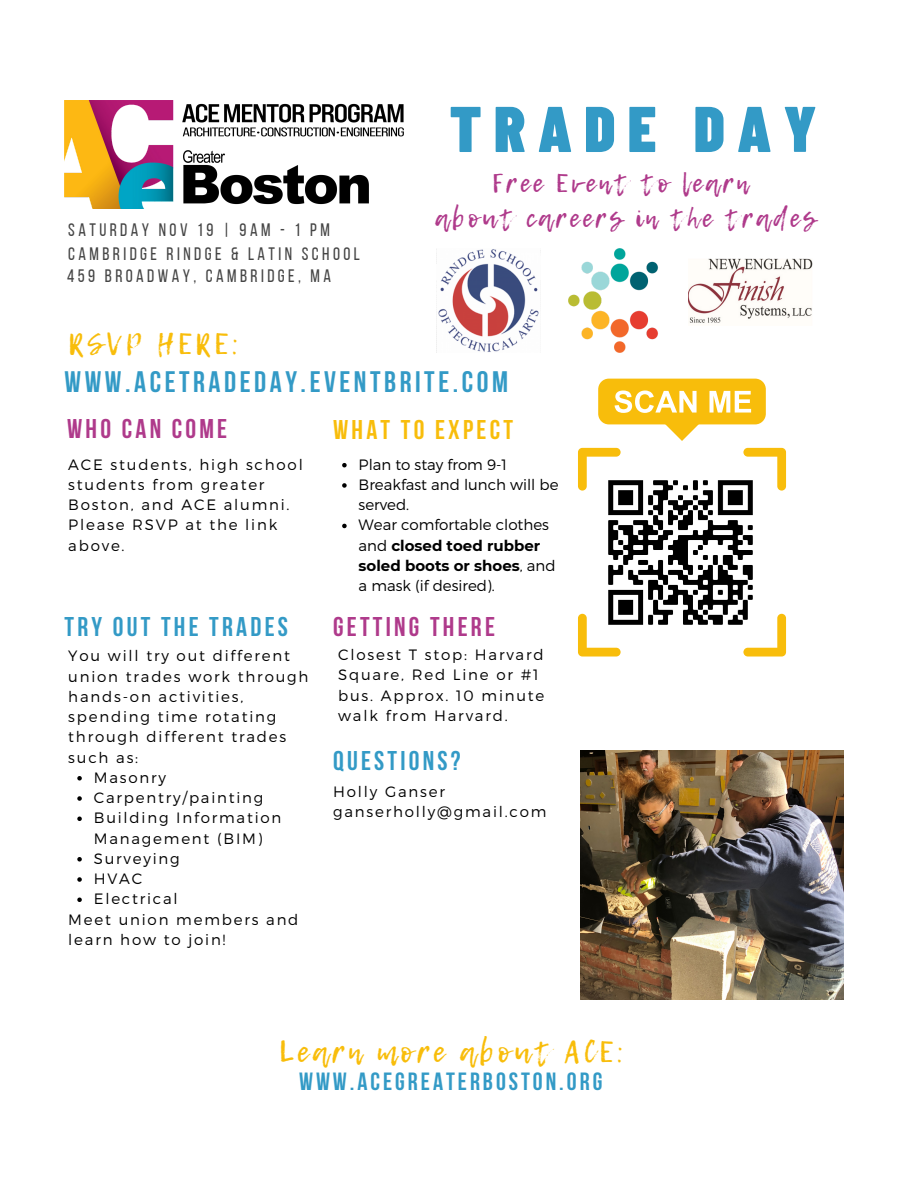
<style>
.page{position:relative;width:918px;height:1188px;background:#fff}
.page>*{position:absolute;margin:0;border:0;box-sizing:border-box;transform-origin:0 0}
.t1{font:900 64.5px "Barlow Condensed";letter-spacing:.19em;color:#339ac6}
.t2{font:700 29.55px "Bebas Neue";letter-spacing:.12em;color:#339ac6}
.t3{font:29.4px "Lemon Tuesday";letter-spacing:.12em;color:#f8bd0b}
.t4{font:700 27px "Bebas Neue";letter-spacing:.12em;color:#339ac6}
.t5{font:700 27px "Bebas Neue";letter-spacing:.12em;color:#af3a8b}
.t6{font:700 27px "Bebas Neue";letter-spacing:.12em;color:#f8bd0b}
.t7{font:25.5px/34.8px "Lemon Tuesday";letter-spacing:.12em;color:#af3a8b;text-align:center}
.t8{font:700 24.9px "Bebas Neue";letter-spacing:.12em;color:#339ac6}
.t9{font:18px "Bebas Neue";letter-spacing:.19em;color:#454545}
.t10{font:300 15px/20.2px "Montserrat";letter-spacing:.12em;color:#000}
.t11{font:300 15px/20.2px "Montserrat";color:#000}
.s1{font-weight:700}
</style>
<div class="page">
<img style="left:581px;top:750px;width:263px;height:249px">
<img style="left:65px;top:101px;width:339px;height:108px">
<img style="left:608px;top:480px;width:145px;height:145px">
<img style="left:436px;top:249px;width:105px;height:103px">
<img style="left:568px;top:249px;width:90px;height:103px">
<div style="left:598px;top:379px;width:168px;height:45px;background:#f8bd0b;border-radius:11px"></div>
<svg style="left:615px;top:391px;width:82px;height:22px"></svg>
<svg style="left:709px;top:391px;width:42px;height:22px"></svg>
<svg style="left:664px;top:424px;width:36px;height:17px"></svg>
<svg style="left:743px;top:448px;width:43px;height:43px"></svg>
<svg style="left:578px;top:448px;width:43px;height:43px"></svg>
<svg style="left:578px;top:614px;width:43px;height:43px"></svg>
<svg style="left:743px;top:614px;width:43px;height:43px"></svg>
<img style="left:689px;top:258px;width:124px;height:65px">
<svg style="left:342px;top:463px;width:5px;height:4px"></svg>
<svg style="left:342px;top:483px;width:5px;height:5px"></svg>
<svg style="left:342px;top:524px;width:5px;height:4px"></svg>
<svg style="left:77px;top:776px;width:5px;height:5px"></svg>
<svg style="left:77px;top:796px;width:5px;height:5px"></svg>
<svg style="left:77px;top:817px;width:5px;height:4px"></svg>
<svg style="left:77px;top:857px;width:5px;height:5px"></svg>
<svg style="left:77px;top:877px;width:5px;height:5px"></svg>
<svg style="left:77px;top:898px;width:5px;height:4px"></svg>
<p class="t9" style="left:68px;top:222px;width:263px">SATURDAY NOV 19 | 9AM - 1 PM</p>
<p class="t9" style="left:68px;top:246px;width:293px">CAMBRIDGE RINDGE &amp; LATIN SCHOOL</p>
<p class="t9" style="left:67px;top:268px;width:265px">459 BROADWAY, CAMBRIDGE, MA</p>
<h3 class="t3" style="left:68px;top:322px;width:172px">RSVP HERE:</h3>
<h1 class="t1" style="left:450px;top:88px;width:368px">TRADE DAY</h1>
<h3 class="t7" style="left:435px;top:165px;width:383px">Free Event to learn<br>about careers in the trades</h3>
<h2 class="t2" style="left:65px;top:370px;width:445px">WWW.ACETRADEDAY.EVENTBRITE.COM</h2>
<h3 class="t5" style="left:67px;top:418px;width:162px">WHO CAN COME</h3>
<p class="t10" style="left:68px;top:453px;width:236px">ACE students, high school students from greater<br>Boston, and ACE alumni.<br>Please RSVP at the link above.</p>
<h3 class="t4" style="left:65px;top:616px;width:225px">TRY OUT THE TRADES</h3>
<p class="t10" style="left:68px;top:645px;width:242px">You will try out different union trades work through hands-on activities, spending time rotating through different trades such as:</p>
<p class="t10" style="left:94px;top:767px;width:189px">Masonry<br>Carpentry/painting<br>Building Information<br>Management (BIM)<br>Surveying<br>HVAC<br>Electrical</p>
<p class="t10" style="left:68px;top:908px;width:232px">Meet union members and learn how to join!</p>
<h3 class="t6" style="left:333px;top:419px;width:181px">WHAT TO EXPECT</h3>
<p class="t11" style="left:359px;top:453px;width:201px">Plan to stay from 9-1<br>Breakfast and lunch will be served.<br>Wear comfortable clothes and <span class="s1">closed toed rubber soled boots or shoes</span>, and a mask (if desired).</p>
<h3 class="t5" style="left:333px;top:616px;width:163px">GETTING THERE</h3>
<p class="t10" style="left:338px;top:644px;width:208px">Closest T stop: Harvard<br>Square, Red Line or #1 bus. Approx. 10 minute walk from Harvard.</p>
<h3 class="t4" style="left:333px;top:749px;width:129px">QUESTIONS?</h3>
<p class="t10" style="left:333px;top:781px;width:215px">Holly Ganser ganserholly@gmail.com</p>
<h3 class="t3" style="left:279px;top:1030px;width:346px">Learn more about ACE:</h3>
<h3 class="t8" style="left:299px;top:1072px;width:305px">WWW.ACEGREATERBOSTON.ORG</h3>
</div>
